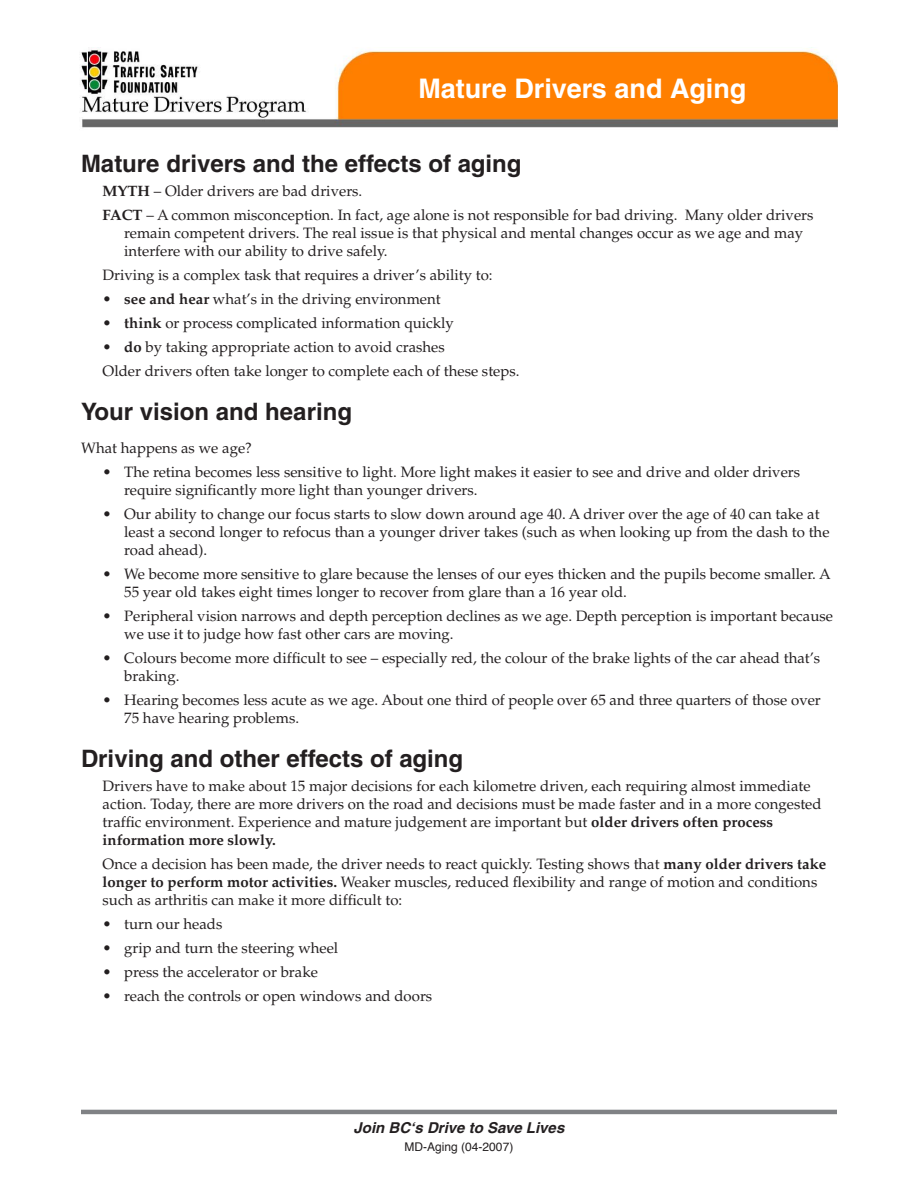
<style>
.page{position:relative;width:918px;height:1188px;background:#fff}
.page>*{position:absolute;margin:0;border:0;box-sizing:border-box;transform-origin:0 0}
.t1{font:700 27px "Helvetica";color:#fff}
.t2{font:700 24px "Helvetica";color:#231f20}
.t3{font:15px/18px "Palatino";color:#231f20}
.t4{font:italic 700 15px "Helvetica";color:#231f20}
.t5{font:12px "Helvetica";color:#231f20}
.s1{font-weight:700}
</style>
<div class="page">
<img style="left:80px;top:48px;width:757px;height:80px">
<hr style="left:81px;top:1110px;width:756px;height:4px;background:#808285">
<h1 class="t1" style="left:418px;top:72px;width:330px">Mature Drivers and Aging</h1>
<h2 class="t2" style="left:81px;top:149px;width:442px">Mature drivers and the effects of aging</h2>
<p class="t3" style="left:103px;top:180px;width:712px;line-height:24px"><span class="s1">MYTH</span> – Older drivers are bad drivers.<br><span class="s1">FACT</span> – A common misconception. In fact, age alone is not responsible for bad driving. Many older drivers</p>
<p class="t3" style="left:124px;top:225px;width:681px">remain competent drivers. The real issue is that physical and mental changes occur as we age and may interfere with our ability to drive safely.</p>
<p class="t3" style="left:103px;top:267px;width:392px">Driving is a complex task that requires a driver’s ability to:</p>
<p class="t3" style="left:103px;top:291px;width:340px">• <span class="s1">see and hear</span> what’s in the driving environment</p>
<p class="t3" style="left:103px;top:315px;width:353px">• <span class="s1">think</span> or process complicated information quickly</p>
<p class="t3" style="left:103px;top:336px;width:418px;line-height:24px">• <span class="s1">do</span> by taking appropriate action to avoid crashes<br>Older drivers often take longer to complete each of these steps.</p>
<h2 class="t2" style="left:81px;top:397px;width:273px">Your vision and hearing</h2>
<p class="t3" style="left:81px;top:439px;width:172px">What happens as we age?</p>
<p class="t3" style="left:124px;top:463px;width:678px;text-indent:-22px">• The retina becomes less sensitive to light. More light makes it easier to see and drive and older drivers require significantly more light than younger drivers.</p>
<p class="t3" style="left:124px;top:505px;width:707px;text-indent:-22px">• Our ability to change our focus starts to slow down around age 40. A driver over the age of 40 can take at least a second longer to refocus than a younger driver takes (such as when looking up from the dash to the road ahead).</p>
<p class="t3" style="left:124px;top:565px;width:708px;text-indent:-22px">• We become more sensitive to glare because the lenses of our eyes thicken and the pupils become smaller. A<br>55 year old takes eight times longer to recover from glare than a 16 year old.</p>
<p class="t3" style="left:124px;top:607px;width:710px;text-indent:-22px">• Peripheral vision narrows and depth perception declines as we age. Depth perception is important because we use it to judge how fast other cars are moving.</p>
<p class="t3" style="left:124px;top:649px;width:698px;text-indent:-22px">• Colours become more difficult to see – especially red, the colour of the brake lights of the car ahead that’s braking.</p>
<p class="t3" style="left:124px;top:691px;width:698px;text-indent:-22px">• Hearing becomes less acute as we age. About one third of people over 65 and three quarters of those over<br>75 have hearing problems.</p>
<h2 class="t2" style="left:81px;top:744px;width:384px">Driving and other effects of aging</h2>
<p class="t3" style="left:103px;top:777px;width:721px">Drivers have to make about 15 major decisions for each kilometre driven, each requiring almost immediate action. Today, there are more drivers on the road and decisions must be made faster and in a more congested traffic environment. Experience and mature judgement are important but <span class="s1">older drivers often process information more slowly.</span></p>
<p class="t3" style="left:103px;top:855px;width:725px">Once a decision has been made, the driver needs to react quickly. Testing shows that <span class="s1">many older drivers take longer to perform motor activities.</span> Weaker muscles, reduced flexibility and range of motion and conditions such as arthritis can make it more difficult to:</p>
<p class="t3" style="left:103px;top:915px;width:121px">• turn our heads</p>
<p class="t3" style="left:103px;top:939px;width:237px">• grip and turn the steering wheel</p>
<p class="t3" style="left:103px;top:963px;width:217px">• press the accelerator or brake</p>
<p class="t3" style="left:103px;top:987px;width:331px">• reach the controls or open windows and doors</p>
<p class="t4" style="left:354px;top:1119px;width:212px">Join BC‘s Drive to Save Lives</p>
<p class="t5" style="left:405px;top:1137px;width:110px">MD-Aging (04-2007)</p>
</div>
